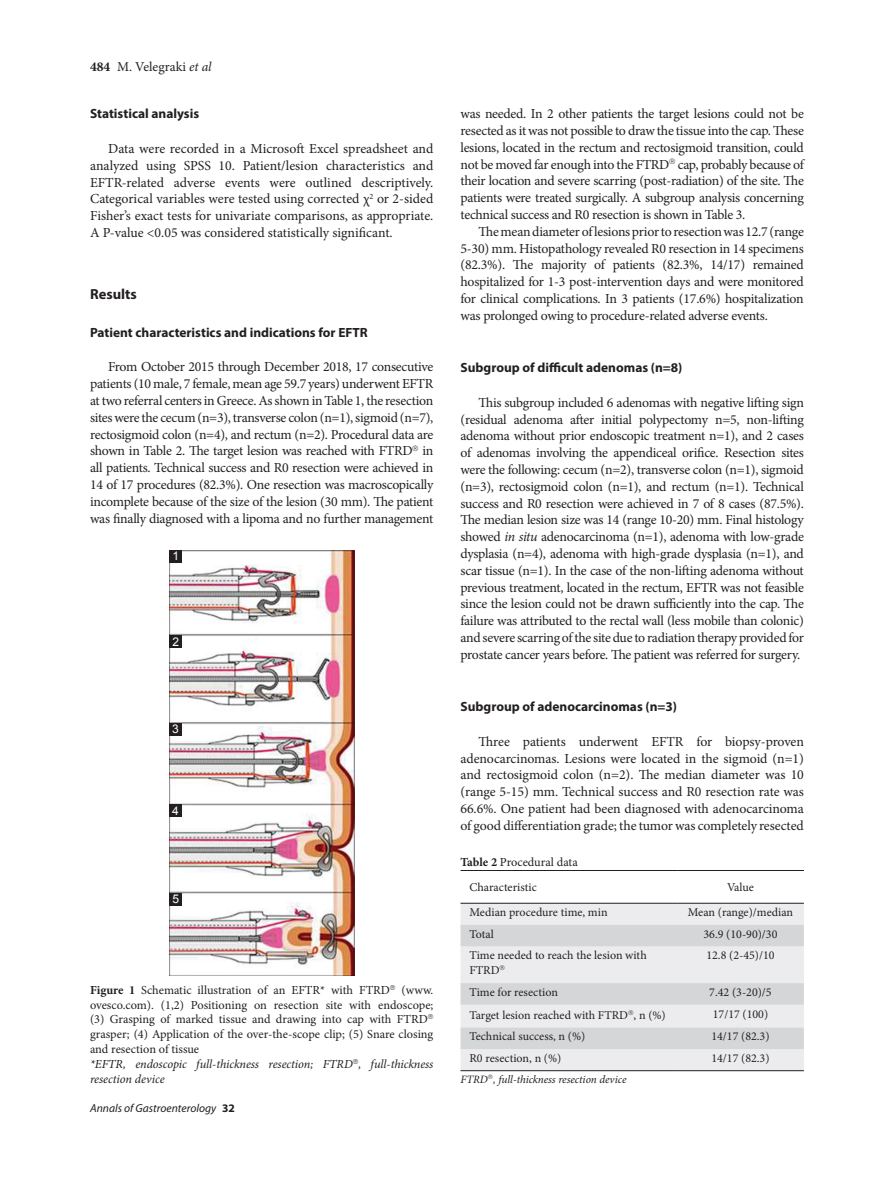
<style>
.page{position:relative;width:894px;height:1191px;background:#fff}
.page>*{position:absolute;margin:0;border:0;box-sizing:border-box;transform-origin:0 0}
.t1{font:700 14.55px "Myriad Pro";color:#231f20}
.TX{font:13.8px/16.8px "Minion Pro";letter-spacing:-.02em;color:#231f20;text-align:justify}
.RH_V{font:13.5px "Minion Pro";color:#231f20}
.H2_Above_H1{font:700 13.35px "Myriad Pro";color:#231f20}
.FGC{font:12.3px/14.7px "Minion Pro";letter-spacing:-.005em;color:#231f20;text-align:justify}
.FGC-2{font:italic 12.3px/14.7px "Minion Pro";letter-spacing:-.005em;color:#231f20}
.TT{font:12.3px "Minion Pro";color:#231f20}
.TB{font:12px/15px "Minion Pro";color:#231f20}
.TBL{font:12px "Minion Pro";color:#231f20}
.TCH{font:12px "Minion Pro";color:#231f20}
.LABEL{font:12px "Arial";color:#fff}
.t2{font:italic 11.55px "Myriad Pro";color:#231f20}
.TFN{font:italic 11.25px "Minion Pro";letter-spacing:-.005em;color:#231f20}
.s1{font-weight:700}
.s2{font-style:italic}
.s3{font-weight:700;font-style:normal}
</style>
<div class="page">
<div style="left:460px;top:903px;width:343px;height:167px;background:#ececee"></div>
<svg style="left:460px;top:924px;width:343px;height:124px;background:#e0e0e2"></svg>
<hr style="left:460px;top:1070px;width:216px;height:1px;background:#231f20">
<hr style="left:676px;top:1070px;width:127px;height:1px;background:#231f20">
<hr style="left:460px;top:902px;width:216px;height:1px;background:#231f20">
<hr style="left:676px;top:902px;width:127px;height:1px;background:#231f20">
<hr style="left:460px;top:870px;width:216px;height:1px;background:#231f20">
<hr style="left:676px;top:870px;width:127px;height:1px;background:#231f20">
<img style="left:169px;top:550px;width:185px;height:425px">
<div style="left:169px;top:804px;width:13px;height:13px;background:#231f20"></div>
<div style="left:169px;top:723px;width:13px;height:13px;background:#231f20"></div>
<div style="left:169px;top:635px;width:13px;height:13px;background:#231f20"></div>
<div style="left:169px;top:550px;width:13px;height:13px;background:#231f20"></div>
<div style="left:169px;top:892px;width:13px;height:13px;background:#231f20"></div>
<p class="RH_V" style="left:90px;top:57px;width:123px"><span class="s1">484</span> M. Velegraki <span class="s2">et al</span></p>
<h2 class="H2_Above_H1" style="left:90px;top:105px;width:110px">Statistical analysis</h2>
<p class="TX" style="left:90px;top:140px;width:345px;text-indent:18px">Data were recorded in a Microsoft Excel spreadsheet and analyzed using SPSS 10. Patient/lesion characteristics and EFTR-related adverse events were outlined descriptively.<br>Categorical variables were tested using corrected χ<sup>2</sup> or 2-sided Fisher’s exact tests for univariate comparisons, as appropriate.<br>A P-value &lt;0.05 was considered statistically significant.</p>
<h1 class="t1" style="left:90px;top:285px;width:48px">Results</h1>
<p class="H2_Above_H1" style="left:90px;top:323px;width:279px">Patient characteristics and indications for EFTR</p>
<p class="TX" style="left:90px;top:358px;width:345px;text-indent:18px">From October 2015 through December 2018, 17 consecutive patients (10 male, 7 female, mean age 59.7 years) underwent EFTR at two referral centers in Greece. As shown in Table 1, the resection sites were the cecum (n=3), transverse colon (n=1), sigmoid (n=7), rectosigmoid colon (n=4), and rectum (n=2). Procedural data are shown in Table 2. The target lesion was reached with FTRD➔ in all patients. Technical success and R0 resection were achieved in 14 of 17 procedures (82.3%). One resection was macroscopically incomplete because of the size of the lesion (30 mm). The patient was finally diagnosed with a lipoma and no further management</p>
<p class="LABEL" style="left:172px;top:547px;width:8px">1</p>
<p class="LABEL" style="left:172px;top:633px;width:8px">2</p>
<p class="LABEL" style="left:172px;top:720px;width:8px">3</p>
<p class="LABEL" style="left:172px;top:802px;width:8px">4</p>
<p class="LABEL" style="left:172px;top:889px;width:8px">5</p>
<p class="FGC" style="left:90px;top:982px;width:345px"><span class="s1">Figure 1</span> Schematic illustration of an EFTR* with FTRD➔ (www. ovesco.com). (1,2) Positioning on resection site with endoscope; (3) Grasping of marked tissue and drawing into cap with FTRD➔ grasper; (4) Application of the over-the-scope clip; (5) Snare closing and resection of tissue</p>
<p class="FGC-2" style="left:90px;top:1056px;width:345px">*EFTR, endoscopic full-thickness resection; FTRD➔, full-thickness resection device</p>
<p class="t2" style="left:90px;top:1101px;width:146px">Annals of Gastroenterology <span class="s3">32</span></p>
<p class="TX" style="left:460px;top:105px;width:345px">was needed. In 2 other patients the target lesions could not be resected as it was not possible to draw the tissue into the cap. These lesions, located in the rectum and rectosigmoid transition, could not be moved far enough into the FTRD➔ cap, probably because of their location and severe scarring (post-radiation) of the site. The patients were treated surgically. A subgroup analysis concerning technical success and R0 resection is shown in Table 3.</p>
<p class="TX" style="left:460px;top:223px;width:345px;text-indent:18px">The mean diameter of lesions prior to resection was 12.7 (range 5-30) mm. Histopathology revealed R0 resection in 14 specimens (82.3%). The majority of patients (82.3%, 14/17) remained hospitalized for 1-3 post-intervention days and were monitored for clinical complications. In 3 patients (17.6%) hospitalization was prolonged owing to procedure-related adverse events.</p>
<h2 class="H2_Above_H1" style="left:460px;top:358px;width:223px">Subgroup of difficult adenomas (n=8)</h2>
<p class="TX" style="left:460px;top:394px;width:345px;text-indent:18px">This subgroup included 6 adenomas with negative lifting sign (residual adenoma after initial polypectomy n=5, non-lifting adenoma without prior endoscopic treatment n=1), and 2 cases of adenomas involving the appendiceal orifice. Resection sites were the following: cecum (n=2), transverse colon (n=1), sigmoid (n=3), rectosigmoid colon (n=1), and rectum (n=1). Technical success and R0 resection were achieved in 7 of 8 cases (87.5%).<br>The median lesion size was 14 (range 10-20) mm. Final histology showed <span class="s2">in situ</span> adenocarcinoma (n=1), adenoma with low-grade dysplasia (n=4), adenoma with high-grade dysplasia (n=1), and scar tissue (n=1). In the case of the non-lifting adenoma without previous treatment, located in the rectum, EFTR was not feasible since the lesion could not be drawn sufficiently into the cap. The failure was attributed to the rectal wall (less mobile than colonic) and severe scarring of the site due to radiation therapy provided for prostate cancer years before. The patient was referred for surgery.</p>
<h2 class="H2_Above_H1" style="left:460px;top:697px;width:218px">Subgroup of adenocarcinomas (n=3)</h2>
<p class="TX" style="left:460px;top:733px;width:345px;text-indent:18px">Three patients underwent EFTR for biopsy-proven adenocarcinomas. Lesions were located in the sigmoid (n=1) and rectosigmoid colon (n=2). The median diameter was 10 (range 5-15) mm. Technical success and R0 resection rate was 66.6%. One patient had been diagnosed with adenocarcinoma of good differentiation grade; the tumor was completely resected</p>
<p class="TT" style="left:460px;top:853px;width:119px"><span class="s1">Table 2</span> Procedural data</p>
<p class="TCH" style="left:469px;top:879px;width:69px">Characteristic</p>
<p class="TCH" style="left:726px;top:879px;width:28px">Value</p>
<p class="TB" style="left:469px;top:904px;width:139px">Median procedure time, min</p>
<p class="TB" style="left:687px;top:904px;width:107px">Mean (range)/median</p>
<p class="TB" style="left:469px;top:926px;width:26px">Total</p>
<p class="TB" style="left:703px;top:926px;width:75px">36.9 (10‑90)/30</p>
<p class="TB" style="left:469px;top:948px;width:179px">Time needed to reach the lesion with<br>FTRD➔</p>
<p class="TB" style="left:706px;top:948px;width:70px">12.8 (2‑45)/10</p>
<p class="TB" style="left:469px;top:984px;width:90px">Time for resection</p>
<p class="TB" style="left:709px;top:984px;width:64px">7.42 (3‑20)/5</p>
<p class="TB" style="left:469px;top:1007px;width:198px">Target lesion reached with FTRD➔, n (%)</p>
<p class="TB" style="left:712px;top:1006px;width:57px">17/17 (100)</p>
<p class="TB" style="left:469px;top:1028px;width:117px">Technical success, n (%)</p>
<p class="TB" style="left:711px;top:1028px;width:60px">14/17 (82.3)</p>
<p class="TBL" style="left:469px;top:1049px;width:93px">R0 resection, n (%)</p>
<p class="TBL" style="left:711px;top:1049px;width:60px">14/17 (82.3)</p>
<p class="TFN" style="left:460px;top:1071px;width:167px">FTRD➔, full‑thickness resection device</p>
</div>
